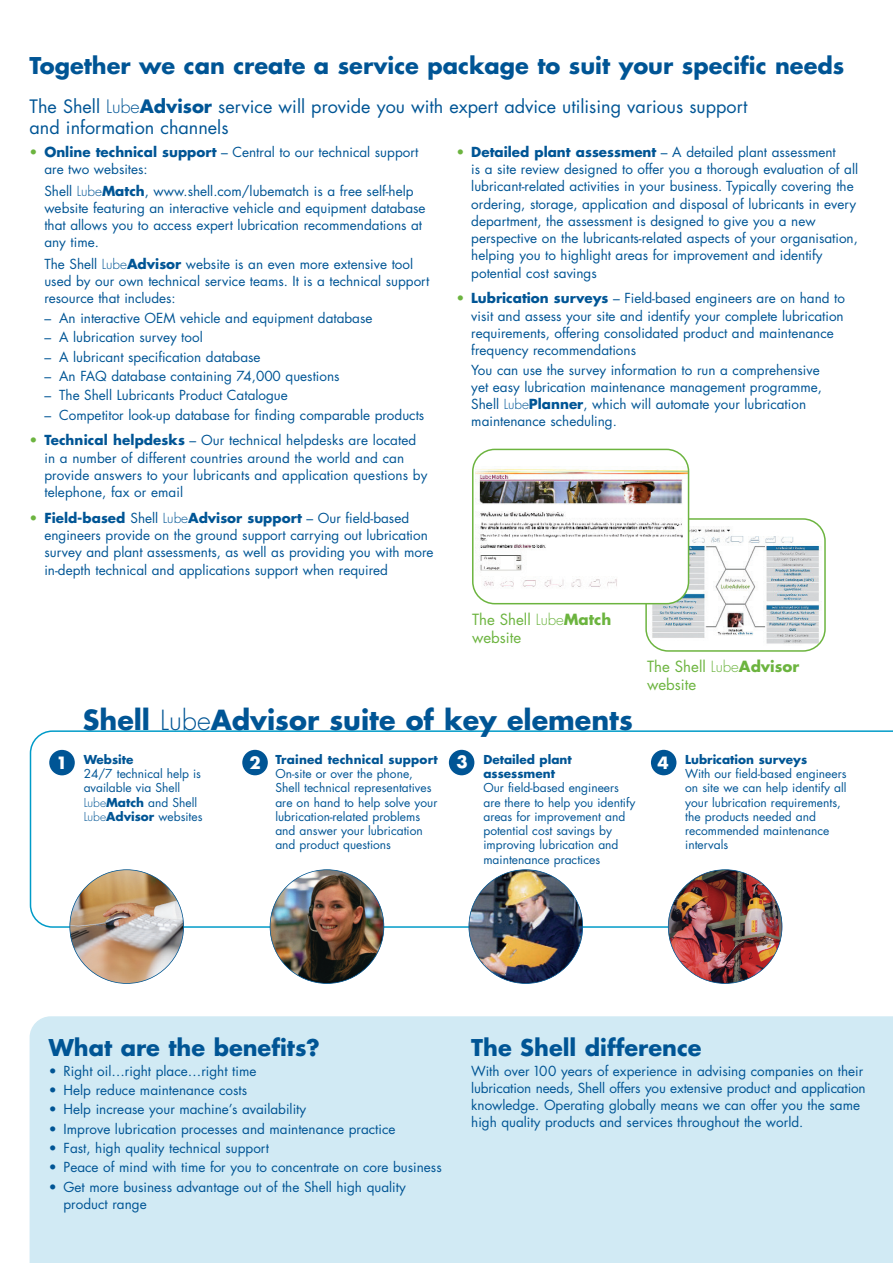
<style>
.page{position:relative;width:893px;height:1263px;background:#fff}
.page>*{position:absolute;margin:0;border:0;box-sizing:border-box;transform-origin:0 0}
.t1{font:700 27px "Futura Std";color:#005595}
.t2{font:700 22.5px "Futura Std";color:#005595}
.t3{font:18px/21px "Futura Std";color:#005595}
.t4{font:700 16.5px "Futura Std";color:#fff}
.t5{font:15px/18px "Futura Std";color:#6cb43f}
.t6{font:13.5px/17.2px "Futura Std";color:#005595}
.t7{font:12px/14.2px "Futura Std";color:#005595}
.t8{font:700 12px/14.2px "Futura Std";color:#005595}
.s1{font-weight:300}
.s2{font-weight:700}
.s3{color:#6cb43f}
.s4{font-size:16.5px;color:#fff}
</style>
<div class="page">
<svg style="left:30px;top:730px;width:862px;height:198px"></svg>
<div style="left:30px;top:1016px;width:862px;height:247px;background:#d1eaf4"></div>
<img style="left:270px;top:870px;width:114px;height:113px;border-radius:50%">
<div style="left:270px;top:869px;width:114px;height:115px;border:2px solid #005595;border-radius:50%"></div>
<img style="left:70px;top:870px;width:113px;height:113px;border-radius:50%">
<div style="left:69px;top:869px;width:115px;height:115px;border:2px solid #005595;border-radius:50%"></div>
<div style="left:242px;top:750px;width:26px;height:25px;background:#005595;border-radius:50%"></div>
<div style="left:49px;top:750px;width:26px;height:25px;background:#005595;border-radius:50%"></div>
<div style="left:449px;top:750px;width:25px;height:25px;background:#005595;border-radius:50%"></div>
<div style="left:651px;top:750px;width:25px;height:25px;background:#005595;border-radius:50%"></div>
<img style="left:469px;top:870px;width:113px;height:113px;border-radius:50%">
<div style="left:468px;top:869px;width:115px;height:115px;border:2px solid #005595;border-radius:50%"></div>
<div style="left:770px;top:902px;width:122px;height:39px;background:#fff"></div>
<img style="left:668px;top:870px;width:114px;height:113px;border-radius:50%">
<div style="left:668px;top:869px;width:114px;height:115px;border:2px solid #005595;border-radius:50%"></div>
<svg style="left:472px;top:449px;width:353px;height:203px"></svg>
<h2 class="t2" style="left:30px;top:55px;width:816px">Together we can create a service package to suit your specific needs</h2>
<h3 class="t3" style="left:30px;top:97px;width:719px">The Shell <span class="s1">Lube</span><span class="s2">Advisor</span> service will provide you with expert advice utilising various support and information channels</h3>
<p class="t6" style="left:44px;top:144px;width:375px;text-indent:-15px"><span class="s3">•</span> <span class="s2">Online technical support</span> – Central to our technical support are two websites:</p>
<p class="t6" style="left:44px;top:183px;width:383px">Shell <span class="s1">Lube</span><span class="s2">Match</span>, www.shell.com/lubematch is a free self-help website featuring an interactive vehicle and equipment database that allows you to access expert lubrication recommendations at any time.</p>
<p class="t6" style="left:44px;top:256px;width:386px">The Shell <span class="s1">Lube</span><span class="s2">Advisor</span> website is an even more extensive tool used by our own technical service teams. It is a technical support resource that includes:</p>
<p class="t6" style="left:44px;top:310px;width:329px">– An interactive OEM vehicle and equipment database</p>
<p class="t6" style="left:44px;top:330px;width:160px">– A lubrication survey tool</p>
<p class="t6" style="left:44px;top:349px;width:217px">– A lubricant specification database</p>
<p class="t6" style="left:44px;top:368px;width:296px">– An FAQ database containing 74,000 questions</p>
<p class="t6" style="left:44px;top:388px;width:245px">– The Shell Lubricants Product Catalogue</p>
<p class="t6" style="left:44px;top:407px;width:381px">– Competitor look-up database for finding comparable products</p>
<p class="t6" style="left:44px;top:433px;width:384px;text-indent:-15px"><span class="s3">•</span> <span class="s2">Technical helpdesks</span> – Our technical helpdesks are located in a number of different countries around the world and can provide answers to your lubricants and application questions by telephone, fax or email</p>
<p class="t6" style="left:44px;top:510px;width:391px;text-indent:-15px"><span class="s3">•</span> <span class="s2">Field-based</span> Shell <span class="s1">Lube</span><span class="s2">Advisor support</span> – Our field-based engineers provide on the ground support carrying out lubrication survey and plant assessments, as well as providing you with more in-depth technical and applications support when required</p>
<p class="t6" style="left:471px;top:144px;width:388px;text-indent:-15px"><span class="s3">•</span> <span class="s2">Detailed plant assessment</span> – A detailed plant assessment<br>is a site review designed to offer you a thorough evaluation of all lubricant-related activities in your business. Typically covering the ordering, storage, application and disposal of lubricants in every department, the assessment is designed to give you a new perspective on the lubricants-related aspects of your organisation, helping you to highlight areas for improvement and identify potential cost savings</p>
<p class="t6" style="left:471px;top:291px;width:375px;text-indent:-15px"><span class="s3">•</span> <span class="s2">Lubrication surveys</span> – Field-based engineers are on hand to visit and assess your site and identify your complete lubrication requirements, offering consolidated product and maintenance frequency recommendations</p>
<p class="t6" style="left:471px;top:362px;width:352px">You can use the survey information to run a comprehensive yet easy lubrication maintenance management programme, Shell <span class="s1">Lube</span><span class="s2">Planner</span>, which will automate your lubrication maintenance scheduling.</p>
<p class="t5" style="left:472px;top:612px;width:141px">The Shell <span class="s1">Lube</span><span class="s2">Match </span>website</p>
<p class="t5" style="left:647px;top:659px;width:154px">The Shell <span class="s1">Lube</span><span class="s2">Advisor </span>website</p>
<h1 class="t1" style="left:83px;top:708px;width:551px">Shell <span class="s1">Lube</span>Advisor suite of key elements</h1>
<p class="t8" style="left:84px;top:753px;width:51px">Website</p>
<p class="t7" style="left:84px;top:768px;width:120px">24/7 technical help is available via Shell<br><span class="s1">Lube</span><span class="s2">Match</span> and Shell<br><span class="s1">Lube</span><span class="s2">Advisor</span> websites</p>
<p class="t4" style="left:56px;top:755px;width:13px">1</p>
<p class="t8" style="left:249px;top:753px;width:219px"><span class="s4">2</span> Trained technical support <span class="s4">3</span></p>
<p class="t4" style="left:657px;top:755px;width:13px">4</p>
<p class="t7" style="left:275px;top:768px;width:163px">On-site or over the phone,<br>Shell technical representatives are on hand to help solve your lubrication-related problems and answer your lubrication and product questions</p>
<p class="t8" style="left:483px;top:753px;width:90px">Detailed plant assessment</p>
<p class="t7" style="left:483px;top:782px;width:153px">Our field-based engineers are there to help you identify areas for improvement and potential cost savings by improving lubrication and maintenance practices</p>
<p class="t8" style="left:685px;top:753px;width:123px">Lubrication surveys</p>
<p class="t7" style="left:685px;top:768px;width:163px">With our field-based engineers on site we can help identify all your lubrication requirements, the products needed and recommended maintenance intervals</p>
<h2 class="t2" style="left:49px;top:1037px;width:273px">What are the benefits?</h2>
<p class="t6" style="left:49px;top:1063px;width:209px">• Right oil…right place…right time</p>
<p class="t6" style="left:49px;top:1082px;width:200px">• Help reduce maintenance costs</p>
<p class="t6" style="left:49px;top:1102px;width:259px">• Help increase your machine’s availability</p>
<p class="t6" style="left:49px;top:1121px;width:348px">• Improve lubrication processes and maintenance practice</p>
<p class="t6" style="left:49px;top:1141px;width:222px">• Fast, high quality technical support</p>
<p class="t6" style="left:49px;top:1160px;width:394px">• Peace of mind with time for you to concentrate on core business</p>
<p class="t6" style="left:64px;top:1179px;width:344px;text-indent:-15px">• Get more business advantage out of the Shell high quality product range</p>
<h2 class="t2" style="left:471px;top:1037px;width:232px">The Shell difference</h2>
<p class="t6" style="left:471px;top:1063px;width:396px">With over 100 years of experience in advising companies on their lubrication needs, Shell offers you extensive product and application knowledge. Operating globally means we can offer you the same high quality products and services throughout the world.</p>
</div>
